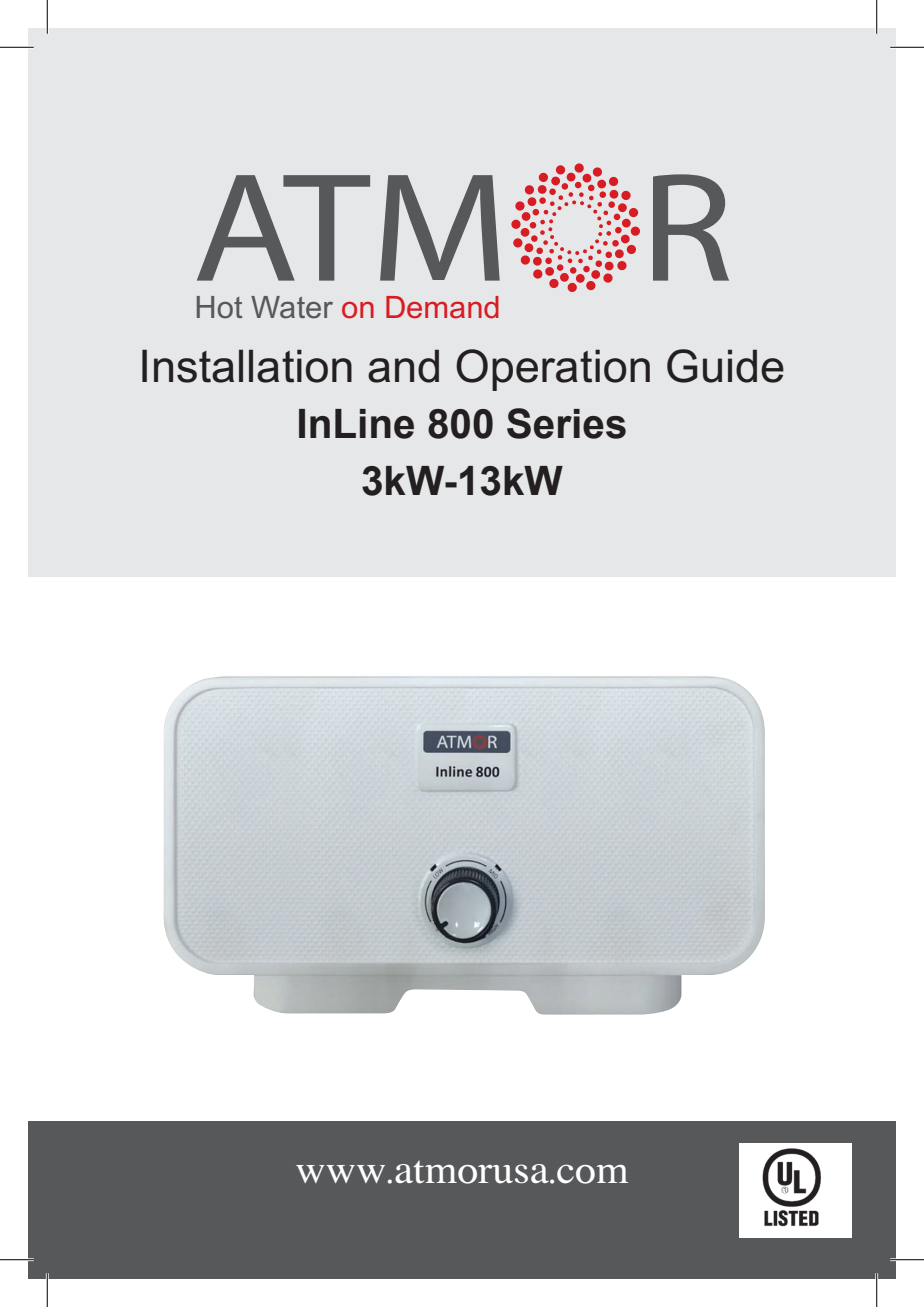
<style>
.page{position:relative;width:924px;height:1307px;background:#fff}
.page>*{position:absolute;margin:0;border:0;box-sizing:border-box;transform-origin:0 0}
.t1{font:45px "Arial";color:#231f20}
.t2{font:700 40.5px/56.2px "Arial";color:#231f20;text-align:center}
.t3{font:40.5px "Fb Eleganti";color:#fff}
.t4{font:30.82px "Arial";color:#57585a}
.s1{color:#d81c23}
</style>
<div class="page">
<img style="left:163px;top:676px;width:601px;height:338px">
<div style="left:28px;top:28px;width:868px;height:549px;background:#e6e7e9"></div>
<div style="left:28px;top:1120px;width:868px;height:158px;background:#57585a"></div>
<svg style="left:197px;top:175px;width:173px;height:105px"></svg>
<svg style="left:380px;top:175px;width:119px;height:105px"></svg>
<svg style="left:653px;top:174px;width:76px;height:106px"></svg>
<svg style="left:511px;top:163px;width:129px;height:129px"></svg>
<div style="left:739px;top:1143px;width:112px;height:94px;background:#fff"></div>
<img style="left:762px;top:1148px;width:59px;height:79px">
<hr style="left:0;top:46px;width:34px;height:3px;background:#fff">
<hr style="left:890px;top:46px;width:34px;height:3px;background:#fff">
<hr style="left:0;top:1258px;width:34px;height:2px;background:#fff">
<hr style="left:890px;top:1258px;width:34px;height:2px;background:#fff">
<hr style="left:46px;top:0;width:3px;height:34px;background:#fff">
<hr style="left:46px;top:1273px;width:3px;height:33px;background:#fff">
<hr style="left:875px;top:0;width:3px;height:34px;background:#fff">
<hr style="left:875px;top:1273px;width:3px;height:33px;background:#fff">
<hr style="left:0;top:47px;width:34px;height:1px;background:#000">
<hr style="left:890px;top:47px;width:34px;height:1px;background:#000">
<hr style="left:0;top:1259px;width:34px;height:1px;background:#000">
<hr style="left:890px;top:1259px;width:34px;height:1px;background:#000">
<hr style="left:47px;top:0;width:1px;height:34px;background:#000">
<hr style="left:47px;top:1273px;width:1px;height:33px;background:#000">
<hr style="left:876px;top:0;width:1px;height:34px;background:#000">
<hr style="left:876px;top:1273px;width:1px;height:33px;background:#000">
<p class="t4" style="left:195px;top:290px;width:307px">Hot Water <span class="s1">on Demand</span></p>
<p class="t1" style="left:139px;top:341px;width:648px">Installation and Operation Guide</p>
<p class="t2" style="left:296px;top:397px;width:332px">InLine 800 Series<br>3kW-13kW</p>
<p class="t3" style="left:295px;top:1149px;width:334px">www.atmorusa.com</p>
</div>
